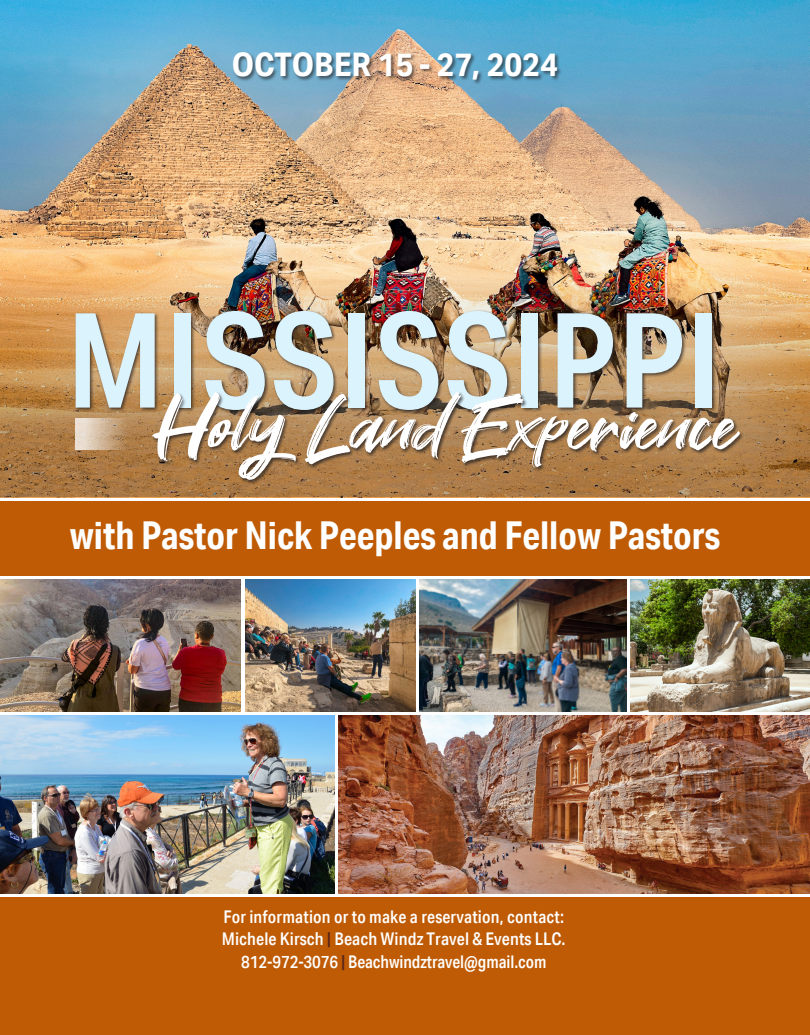
<style>
.page{position:relative;width:810px;height:1035px;background:#fff}
.page>*{position:absolute;margin:0;border:0;box-sizing:border-box;transform-origin:0 0}
.t1{font:600 132px "Aktiv Grotesk Cd";letter-spacing:.01em;color:#dbf3fd}
.t2{font:85px "Great Sejagad";color:#fff}
.t3{font:700 38.5px "Aktiv Grotesk Cd";color:#fff}
.t4{font:700 32.5px "Aktiv Grotesk Cd";color:#fff;scale:1.1 1}
.t5{font:500 17.5px/22.5px "Aktiv Grotesk Cd";letter-spacing:.005em;color:#fff;text-align:center}
.s1{color:#592519}
</style>
<div class="page">
<div style="left:0;top:501px;width:810px;height:75px;background:#bf5b04"></div>
<img style="left:0;top:715px;width:335px;height:178px">
<img style="left:339px;top:715px;width:471px;height:178px">
<img style="left:0;top:0;width:810px;height:263px">
<img style="left:631px;top:580px;width:179px;height:131px">
<img style="left:420px;top:580px;width:207px;height:131px">
<img style="left:0;top:580px;width:241px;height:131px">
<img style="left:245px;top:580px;width:170px;height:131px">
<div style="left:233px;top:52px;width:329px;height:33px;background:#231f20;opacity:.6"></div>
<div style="left:0;top:897px;width:810px;height:138px;background:#bf5b04"></div>
<img style="left:0;top:263px;width:810px;height:234px">
<div style="left:74px;top:309px;width:643px;height:106px;background:#231f20;opacity:.75"></div>
<div style="left:151px;top:391px;width:593px;height:93px;background:#231f20;opacity:.75"></div>
<svg style="left:76px;top:418px;width:59px;height:32px;background:#cdb092"></svg>
<h3 class="t4" style="left:232px;top:45px;width:298px">OCTOBER 15 - 27, 2024</h3>
<h1 class="t1" style="left:66px;top:285px;width:656px">MISSISSIPPI</h1>
<h2 class="t2" style="left:153px;top:378px;width:587px">Holy Land Experience</h2>
<h3 class="t3" style="left:70px;top:512px;width:652px">with Pastor Nick Peeples and Fellow Pastors</h3>
<p class="t5" style="left:222px;top:905px;width:345px">For information or to make a reservation, contact:<br>Michele Kirsch <span class="s1">|</span> Beach Windz Travel &amp; Events LLC.<br>812-972-3076 <span class="s1">|</span> Beachwindztravel@gmail.com</p>
</div>
